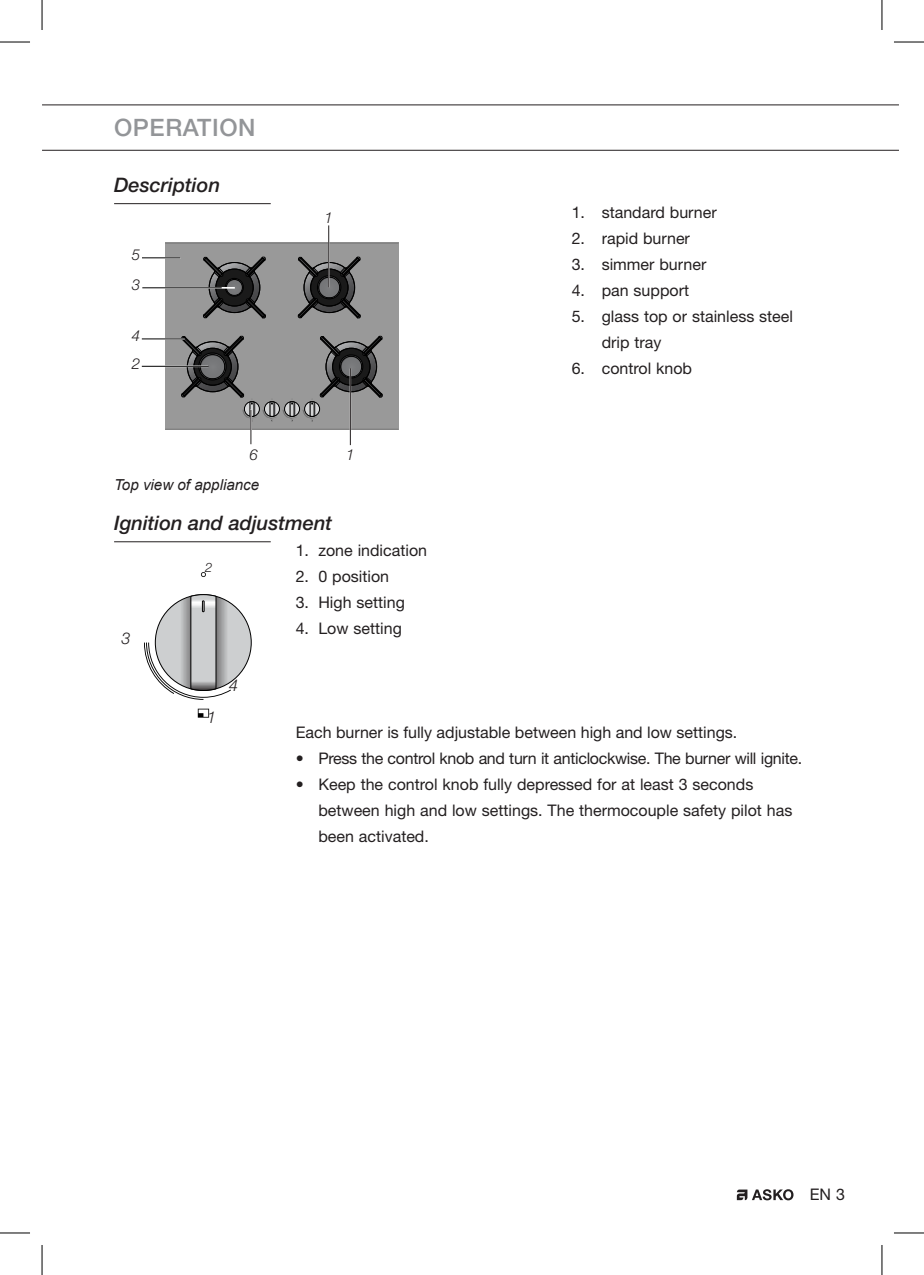
<style>
.page{position:relative;width:924px;height:1275px;background:#fff}
.page>*{position:absolute;margin:0;border:0;box-sizing:border-box;transform-origin:0 0}
.Hoofdkop{font:500 24px "Helvetica Neue";letter-spacing:.025em;color:#939598}
.Kop_met_lijn{font:italic 500 20px "Helvetica Neue";color:#231f20}
.Bijschrift{font:italic 300 16.2px "Helvetica Neue";color:#231f20}
.Platte_tekst{font:16px/26px "Helvetica Neue";color:#231f20}
.Platte_tekst-2{font:16px "Helvetica Neue";letter-spacing:-.02em;color:#231f20}
.Paginanummering_onev{font:16px "Helvetica Neue";color:#231f20}
.Bijschrift-2{font:italic 15.2px "Arial";color:#231f20}
.Bijschrift-3{font:italic 300 15.2px "Helvetica Neue";color:#231f20}
.Bijschrift-4{font:italic 300 13px "Helvetica Neue";color:#231f20}
</style>
<div class="page">
<hr style="left:42px;top:104px;width:856px;height:1px;background:#231f20">
<hr style="left:42px;top:150px;width:856px;height:1px;background:#231f20">
<svg style="left:736px;top:1189px;width:57px;height:11px"></svg>
<hr style="left:114px;top:203px;width:156px;height:1px;background:#231f20">
<hr style="left:114px;top:541px;width:156px;height:1px;background:#231f20">
<svg style="left:198px;top:708px;width:11px;height:9px"></svg>
<svg style="left:201px;top:572px;width:5px;height:5px"></svg>
<div style="left:155px;top:594px;width:96px;height:96px;background:#cdcfd0;border-radius:48px"></div>
<svg style="left:144px;top:594px;width:87px;height:106px"></svg>
<div style="left:165px;top:242px;width:233px;height:188px;background:#999"></div>
<hr style="left:165px;top:242px;width:233px;height:2px;background:#808080">
<hr style="left:165px;top:428px;width:233px;height:2px;background:#808080">
<svg style="left:203px;top:257px;width:62px;height:61px"></svg>
<svg style="left:298px;top:257px;width:62px;height:61px"></svg>
<div style="left:244px;top:401px;width:15px;height:15px;border:1px solid #000;border-radius:50%"></div>
<svg style="left:181px;top:336px;width:75px;height:85px"></svg>
<div style="left:264px;top:401px;width:15px;height:15px;border:1px solid #000;border-radius:50%"></div>
<svg style="left:262px;top:401px;width:14px;height:20px"></svg>
<div style="left:284px;top:401px;width:15px;height:15px;border:1px solid #000;border-radius:50%"></div>
<svg style="left:282px;top:401px;width:14px;height:20px"></svg>
<svg style="left:302px;top:336px;width:97px;height:110px"></svg>
<hr style="left:250px;top:409px;width:2px;height:50px;background:#fff">
<hr style="left:250px;top:410px;width:1px;height:34px;background:#231f20">
<hr style="left:349px;top:368px;width:2px;height:77px;background:#fff">
<hr style="left:350px;top:368px;width:1px;height:77px;background:#231f20">
<hr style="left:142px;top:257px;width:39px;height:2px;background:#fff">
<hr style="left:142px;top:257px;width:38px;height:1px;background:#000">
<hr style="left:143px;top:287px;width:92px;height:2px;background:#fff">
<hr style="left:142px;top:287px;width:79px;height:1px;background:#000">
<hr style="left:143px;top:365px;width:65px;height:2px;background:#fff">
<hr style="left:142px;top:366px;width:66px;height:1px;background:#000">
<hr style="left:143px;top:338px;width:42px;height:2px;background:#fff">
<hr style="left:142px;top:338px;width:43px;height:1px;background:#000">
<hr style="left:328px;top:225px;width:1px;height:62px;background:#231f20">
<hr style="left:0;top:42px;width:30px;height:1px;background:#000">
<hr style="left:893px;top:42px;width:30px;height:1px;background:#000">
<hr style="left:0;top:1232px;width:30px;height:1px;background:#000">
<hr style="left:893px;top:1232px;width:30px;height:1px;background:#000">
<hr style="left:42px;top:0;width:1px;height:30px;background:#000">
<hr style="left:42px;top:1245px;width:1px;height:30px;background:#000">
<hr style="left:881px;top:0;width:1px;height:30px;background:#000">
<hr style="left:881px;top:1245px;width:1px;height:30px;background:#000">
<p class="Hoofdkop" style="left:114px;top:114px;width:143px">OPERATION</p>
<p class="Kop_met_lijn" style="left:114px;top:173px;width:107px">Description</p>
<p class="Bijschrift-3" style="left:132px;top:246px;width:10px">5</p>
<p class="Bijschrift-3" style="left:132px;top:276px;width:10px">3</p>
<p class="Bijschrift-3" style="left:132px;top:327px;width:10px">4</p>
<p class="Bijschrift-3" style="left:132px;top:354px;width:10px">2</p>
<p class="Bijschrift-3" style="left:324px;top:209px;width:10px">1</p>
<p class="Bijschrift-3" style="left:249px;top:446px;width:10px">6</p>
<p class="Bijschrift-3" style="left:346px;top:446px;width:10px">1</p>
<p class="Bijschrift-2" style="left:114px;top:474px;width:147px">Top view of appliance</p>
<p class="Kop_met_lijn" style="left:114px;top:511px;width:219px">Ignition and adjustment</p>
<p class="Platte_tekst" style="left:295px;top:537px;width:133px">1. zone indication</p>
<p class="Platte_tekst" style="left:295px;top:563px;width:95px">2. 0 position</p>
<p class="Platte_tekst" style="left:295px;top:589px;width:111px">3. High setting</p>
<p class="Platte_tekst" style="left:295px;top:615px;width:108px">4. Low setting</p>
<p class="Bijschrift-4" style="left:205px;top:559px;width:9px">2</p>
<p class="Bijschrift" style="left:121px;top:629px;width:11px">3</p>
<p class="Bijschrift" style="left:207px;top:707px;width:11px">1</p>
<p class="Bijschrift" style="left:229px;top:675px;width:11px">4</p>
<p class="Platte_tekst" style="left:571px;top:199px;width:146px">1. standard burner</p>
<p class="Platte_tekst" style="left:571px;top:225px;width:120px">2. rapid burner</p>
<p class="Platte_tekst" style="left:571px;top:251px;width:136px">3. simmer burner</p>
<p class="Platte_tekst" style="left:571px;top:277px;width:119px">4. pan support</p>
<p class="Platte_tekst" style="left:601px;top:303px;width:193px;text-indent:-30px">5. glass top or stainless steel drip tray</p>
<p class="Platte_tekst" style="left:571px;top:355px;width:122px">6. control knob</p>
<p class="Platte_tekst" style="left:295px;top:719px;width:443px">Each burner is fully adjustable between high and low settings.</p>
<p class="Platte_tekst-2" style="left:295px;top:749px;width:507px">• Press the control knob and turn it anticlockwise. The burner will ignite.</p>
<p class="Platte_tekst" style="left:318px;top:771px;width:475px;text-indent:-23px">• Keep the control knob fully depressed for at least 3 seconds between high and low settings. The thermocouple safety pilot has been activated.</p>
<p class="Paginanummering_onev" style="left:809px;top:1185px;width:37px">EN 3</p>
</div>
